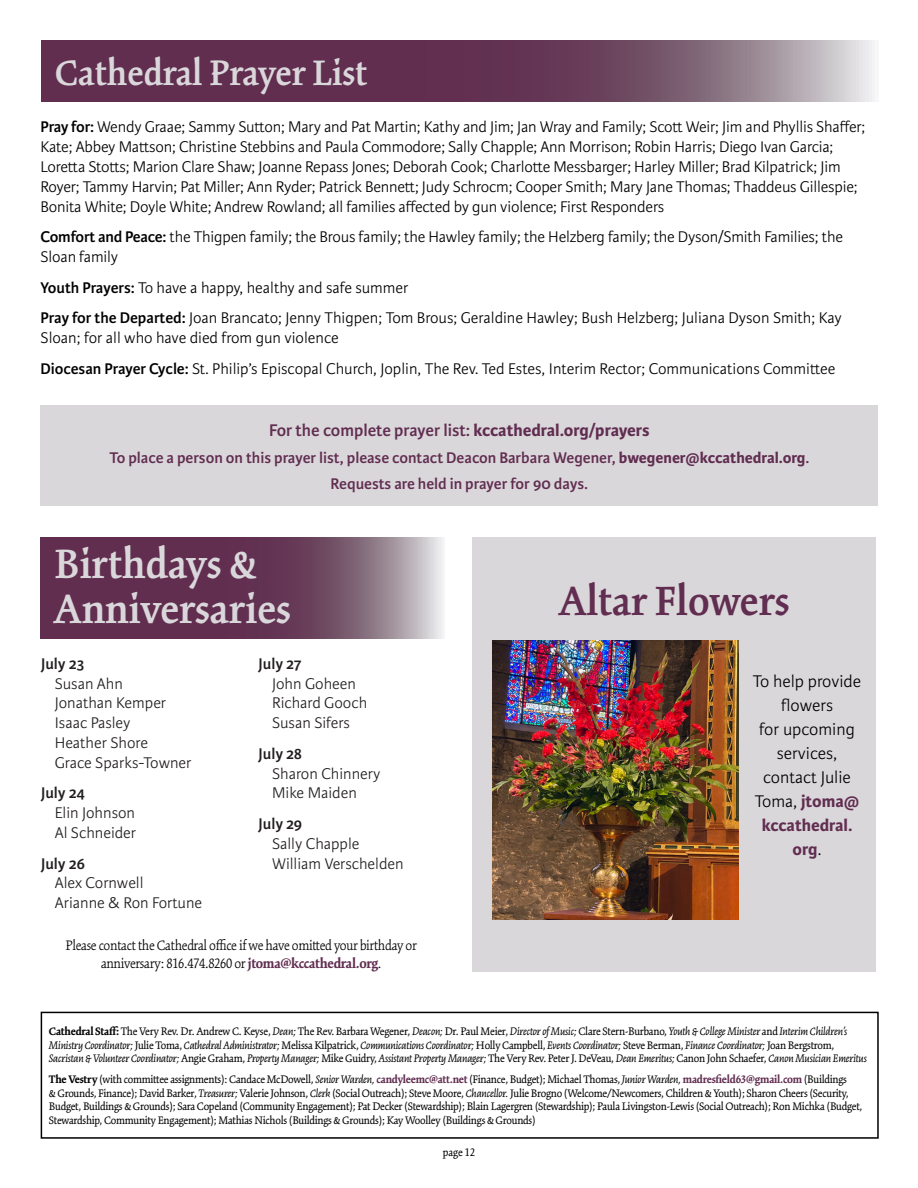
<style>
.page{position:relative;width:918px;height:1188px;background:#fff}
.page>*{position:absolute;margin:0;border:0;box-sizing:border-box;transform-origin:0 0}
.t1{font:600 45px/45px "Kinesis Pro 3";color:#dad7db}
.t2{font:600 45px "Kinesis Pro 3";color:#612d50}
.t3{font:600 39px "Kinesis Pro 3";color:#dad7db}
.t4{font:300 18px/24px "Karmina Sans";color:#000;text-align:center}
.t5{font:600 18px "Karmina Sans";color:#612d50}
.t6{font:300 16.5px/19.8px "Karmina Sans";letter-spacing:-.01em;color:#000}
.t7{font:300 16.5px/19.8px "Karmina Sans";color:#221e1f}
.t8{font:600 16.5px/26.5px "Karmina Sans";color:#612d50;text-align:center}
.t9{font:600 16.5px "Karmina Sans";letter-spacing:-.005em;color:#221e1f}
.t10{font:300 15px/18px "Kinesis Pro 3";letter-spacing:-.02em;color:#000;text-align:center}
.t11{font:12px/13.5px "Kinesis Pro 3";letter-spacing:-.02em;color:#000}
.t12{font:italic 12px/13.5px "Kinesis Pro 3";letter-spacing:-.02em;color:#000}
.s1{font-weight:600}
.s2{font-weight:700}
.s3{font-weight:700;color:#612d50}
.s4{font-weight:700;font-style:normal}
.s5{font-style:normal}
.s6{font-style:italic}
</style>
<div class="page">
<div style="left:473px;top:538px;width:403px;height:434px;background:#dad7db"></div>
<img style="left:493px;top:641px;width:245px;height:278px">
<div style="left:41px;top:406px;width:837px;height:100px;background:#dad7db"></div>
<svg style="left:41px;top:40px;width:834px;height:61px;background:#744c66"></svg>
<svg style="left:41px;top:538px;width:403px;height:100px;background:#744d67"></svg>
<div style="left:41px;top:1012px;width:838px;height:127px;border:2px solid #000"></div>
<h2 class="t3" style="left:55px;top:50px;width:314px">Cathedral Prayer List</h2>
<p class="t6" style="left:41px;top:118px;width:826px"><span class="s1">Pray for:</span> Wendy Graae; Sammy Sutton; Mary and Pat Martin; Kathy and Jim; Jan Wray and Family; Scott Weir; Jim and Phyllis Shaffer; Kate; Abbey Mattson; Christine Stebbins and Paula Commodore; Sally Chapple; Ann Morrison; Robin Harris; Diego Ivan Garcia; Loretta Stotts; Marion Clare Shaw; Joanne Repass Jones; Deborah Cook; Charlotte Messbarger; Harley Miller; Brad Kilpatrick; Jim Royer; Tammy Harvin; Pat Miller; Ann Ryder; Patrick Bennett; Judy Schrocm; Cooper Smith; Mary Jane Thomas; Thaddeus Gillespie; Bonita White; Doyle White; Andrew Rowland; all families affected by gun violence; First Responders</p>
<p class="t6" style="left:41px;top:227px;width:804px"><span class="s1">Comfort and Peace:</span> the Thigpen family; the Brous family; the Hawley family; the Helzberg family; the Dyson/Smith Families; the<br>Sloan family</p>
<p class="t6" style="left:41px;top:272px;width:803px;line-height:30.6px"><span class="s1">Youth Prayers:</span> To have a happy, healthy and safe summer<br><span class="s1">Pray for the Departed:</span> Joan Brancato; Jenny Thigpen; Tom Brous; Geraldine Hawley; Bush Helzberg; Juliana Dyson Smith; Kay</p>
<p class="t6" style="left:41px;top:323px;width:796px;line-height:30.6px">Sloan; for all who have died from gun violence<br><span class="s1">Diocesan Prayer Cycle:</span> St. Philip’s Episcopal Church, Joplin, The Rev. Ted Estes, Interim Rector; Communications Committee</p>
<p class="t5" style="left:269px;top:420px;width:382px">For the complete prayer list: <span class="s2">kccathedral.org/prayers</span></p>
<p class="t8" style="left:110px;top:444px;width:701px">To place a person on this prayer list, please contact Deacon Barbara Wegener, <span class="s2">bwegener@kccathedral.org</span>.<br>Requests are held in prayer for 90 days.</p>
<h1 class="t1" style="left:54px;top:540px;width:238px">Birthdays &amp;<br>Anniversaries</h1>
<p class="t9" style="left:41px;top:654px;width:44px">July 23</p>
<p class="t7" style="left:55px;top:674px;width:138px">Susan Ahn<br>Jonathan Kemper<br>Isaac Pasley<br>Heather Shore<br>Grace Sparks-Towner</p>
<p class="t9" style="left:41px;top:784px;width:45px">July 24</p>
<p class="t7" style="left:55px;top:803px;width:83px">Elin Johnson<br>Al Schneider</p>
<p class="t9" style="left:41px;top:854px;width:45px">July 26</p>
<p class="t7" style="left:55px;top:874px;width:149px">Alex Cornwell<br>Arianne &amp; Ron Fortune</p>
<p class="t9" style="left:259px;top:654px;width:44px">July 27</p>
<p class="t7" style="left:272px;top:674px;width:97px">John Goheen<br>Richard Gooch<br>Susan Sifers</p>
<p class="t9" style="left:259px;top:744px;width:45px">July 28</p>
<p class="t7" style="left:272px;top:764px;width:110px">Sharon Chinnery<br>Mike Maiden</p>
<p class="t9" style="left:259px;top:814px;width:45px">July 29</p>
<p class="t7" style="left:272px;top:834px;width:133px">Sally Chapple<br>William Verschelden</p>
<p class="t10" style="left:66px;top:937px;width:353px">Please contact the Cathedral office if we have omitted your birthday or anniversary: 816.474.8260 or <span class="s3">jtoma@kccathedral.org</span>.</p>
<h1 class="t2" style="left:559px;top:575px;width:232px">Altar Flowers</h1>
<p class="t4" style="left:753px;top:670px;width:110px">To help provide flowers<br>for upcoming services, contact Julie<br>Toma, <span class="s3">jtoma@ kccathedral. org</span>.</p>
<p class="t12" style="left:49px;top:1025px;width:820px"><span class="s4">Cathedral Staff:</span> <span class="s5">The Very Rev. Dr. Andrew C. Keyse,</span> Dean; <span class="s5">The Rev. Barbara Wegener,</span> Deacon; <span class="s5">Dr. Paul Meier,</span> Director of Music; <span class="s5">Clare Stern-Burbano,</span> Youth &amp; College Minister <span class="s5">and</span> Interim Children’s<br>Ministry Coordinator; <span class="s5">Julie Toma,</span> Cathedral Administrator; <span class="s5">Melissa Kilpatrick,</span> Communications Coordinator; <span class="s5">Holly Campbell,</span> Events Coordinator; <span class="s5">Steve Berman,</span> Finance Coordinator; <span class="s5">Joan Bergstrom,<br></span>Sacristan &amp; Volunteer Coordinator; <span class="s5">Angie Graham,</span> Property Manager; <span class="s5">Mike Guidry,</span> Assistant Property Manager; <span class="s5">The Very Rev. Peter J. DeVeau,</span> Dean Emeritus; <span class="s5">Canon John Schaefer,</span> Canon Musician Emeritus</p>
<p class="t11" style="left:49px;top:1073px;width:815px"><span class="s2">The Vestry</span> (with committee assignments): Candace McDowell, <span class="s6">Senior Warden,</span> <span class="s3">candyleemc@att.net</span> (Finance, Budget); Michael Thomas, <span class="s6">Junior Warden,</span> <span class="s3">madresfield63@gmail.com</span> (Buildings<br>&amp; Grounds, Finance); David Barker, <span class="s6">Treasurer;</span> Valerie Johnson, <span class="s6">Clerk</span> (Social Outreach); Steve Moore, <span class="s6">Chancellor.</span> Julie Brogno (Welcome/Newcomers, Children &amp; Youth); Sharon Cheers (Security, Budget, Buildings &amp; Grounds); Sara Copeland (Community Engagement); Pat Decker (Stewardship); Blain Lagergren (Stewardship); Paula Livingston-Lewis (Social Outreach); Ron Michka (Budget, Stewardship, Community Engagement); Mathias Nichols (Buildings &amp; Grounds); Kay Woolley (Buildings &amp; Grounds)</p>
<p class="t11" style="left:443px;top:1146px;width:34px">page 12</p>
</div>
